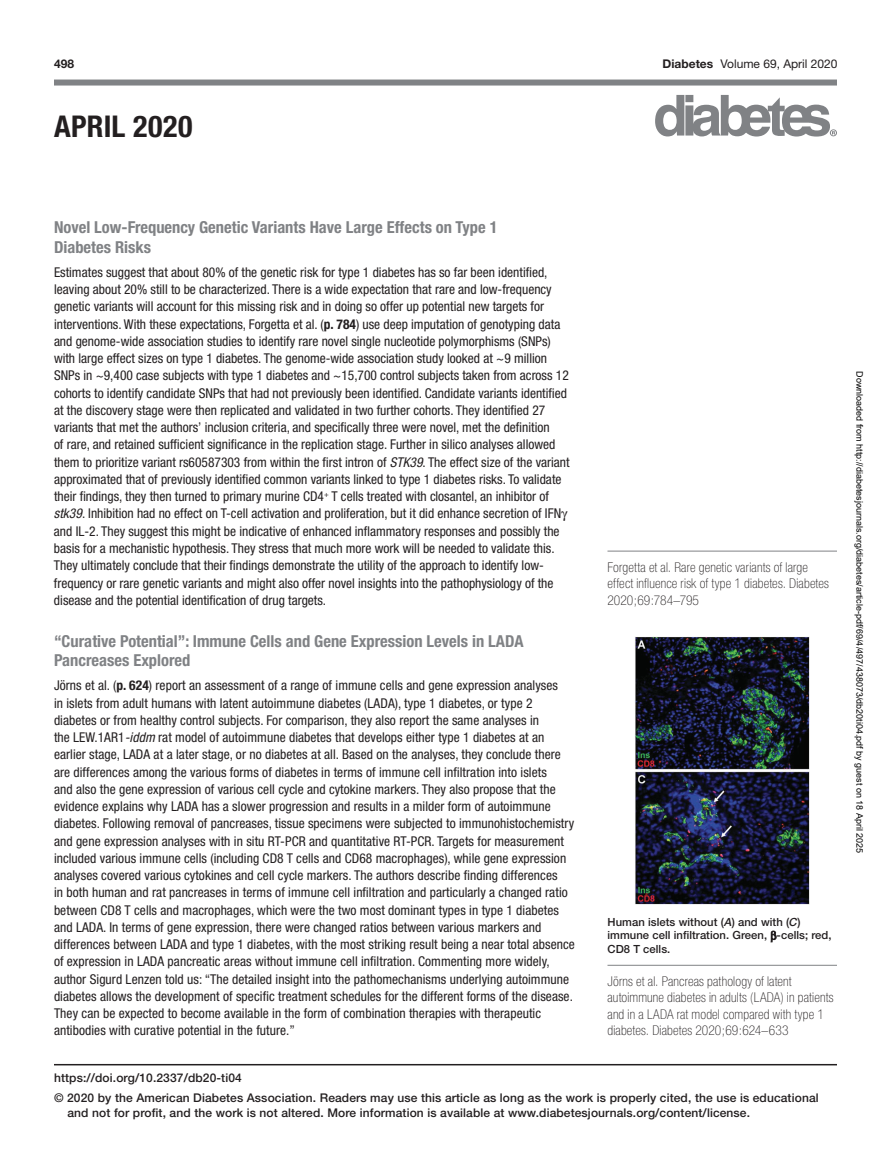
<style>
.page{position:relative;width:891px;height:1175px;background:#fff}
.page>*{position:absolute;margin:0;border:0;box-sizing:border-box;transform-origin:0 0}
.t1{font:700 condensed 30px "Helvetica Neue";letter-spacing:.015em;color:#231f20}
.t2{font:700 condensed 16.5px/19.5px "Helvetica Neue";color:#808285}
.t3{font:condensed 13.5px/17.2px "Helvetica Neue";letter-spacing:.005em;color:#231f20}
.t4{font:100 condensed 13.5px/16.5px "Helvetica Neue";letter-spacing:.01em;color:#231f20}
.t5{font:500 12px/20.4px "Helvetica Neue";letter-spacing:.01em;color:#231f20}
.t6{font:12px "Helvetica Neue LT Std";color:#231f20}
.t7{font:700 12px "Helvetica Neue LT Std";color:#231f20}
.t8{font:500 11.25px/13.5px "Helvetica Neue";letter-spacing:.005em;color:#231f20}
.t9{font:9px "Arial";color:#000}
.s1{font-weight:700}
.s2{font-style:italic}
</style>
<div class="page">
<hr style="left:608px;top:550px;width:229px;height:1px;background:#808285">
<hr style="left:608px;top:964px;width:229px;height:1px;background:#808285">
<hr style="left:54px;top:1064px;width:783px;height:1px;background:#231f20">
<div style="left:54px;top:80px;width:783px;height:6px;background:#808285"></div>
<svg style="left:655px;top:95px;width:182px;height:41px"></svg>
<img style="left:635px;top:636px;width:175px;height:268px">
<p class="t7" style="left:54px;top:59px;width:22px">498</p>
<p class="t6" style="left:663px;top:59px;width:176px"><span class="s1">Diabetes</span> Volume 69, April 2020</p>
<h1 class="t1" style="left:54px;top:115px;width:140px">APRIL 2020</h1>
<p class="t2" style="left:54px;top:219px;width:445px">Novel Low-Frequency Genetic Variants Have Large Effects on Type 1<br>Diabetes Risks</p>
<p class="t3" style="left:54px;top:264px;width:517px">Estimates suggest that about 80% of the genetic risk for type 1 diabetes has so far been identified, leaving about 20% still to be characterized. There is a wide expectation that rare and low-frequency genetic variants will account for this missing risk and in doing so offer up potential new targets for interventions. With these expectations, Forgetta et al. (<span class="s1">p. 784</span>) use deep imputation of genotyping data and genome-wide association studies to identify rare novel single nucleotide polymorphisms (SNPs) with large effect sizes on type 1 diabetes. The genome-wide association study looked at ~9 million SNPs in ~9,400 case subjects with type 1 diabetes and ~15,700 control subjects taken from across 12 cohorts to identify candidate SNPs that had not previously been identified. Candidate variants identified at the discovery stage were then replicated and validated in two further cohorts. They identified 27 variants that met the authors’ inclusion criteria, and specifically three were novel, met the definition<br>of rare, and retained sufficient significance in the replication stage. Further in silico analyses allowed them to prioritize variant rs60587303 from within the first intron of <span class="s2">STK39</span>. The effect size of the variant approximated that of previously identified common variants linked to type 1 diabetes risks. To validate their findings, they then turned to primary murine CD4<sup>+</sup> T cells treated with closantel, an inhibitor of <span class="s2">stk39</span>. Inhibition had no effect on T-cell activation and proliferation, but it did enhance secretion of IFN and IL-2. They suggest this might be indicative of enhanced inflammatory responses and possibly the basis for a mechanistic hypothesis. They stress that much more work will be needed to validate this.<br>They ultimately conclude that their findings demonstrate the utility of the approach to identify low&shy;frequency or rare genetic variants and might also offer novel insights into the pathophysiology of the disease and the potential identification of drug targets.</p>
<p class="t2" style="left:54px;top:632px;width:471px">“Curative Potential”: Immune Cells and Gene Expression Levels in LADA<br>Pancreases Explored</p>
<p class="t3" style="left:54px;top:678px;width:522px">Jörns et al. (<span class="s1">p. 624</span>) report an assessment of a range of immune cells and gene expression analyses<br>in islets from adult humans with latent autoimmune diabetes (LADA), type 1 diabetes, or type 2 diabetes or from healthy control subjects. For comparison, they also report the same analyses in<br>the LEW.1AR1<span class="s2">-iddm</span> rat model of autoimmune diabetes that develops either type 1 diabetes at an earlier stage, LADA at a later stage, or no diabetes at all. Based on the analyses, they conclude there are differences among the various forms of diabetes in terms of immune cell infiltration into islets<br>and also the gene expression of various cell cycle and cytokine markers. They also propose that the evidence explains why LADA has a slower progression and results in a milder form of autoimmune diabetes. Following removal of pancreases, tissue specimens were subjected to immunohistochemistry and gene expression analyses with in situ RT-PCR and quantitative RT-PCR. Targets for measurement included various immune cells (including CD8 T cells and CD68 macrophages), while gene expression analyses covered various cytokines and cell cycle markers. The authors describe finding differences<br>in both human and rat pancreases in terms of immune cell infiltration and particularly a changed ratio between CD8 T cells and macrophages, which were the two most dominant types in type 1 diabetes and LADA. In terms of gene expression, there were changed ratios between various markers and differences between LADA and type 1 diabetes, with the most striking result being a near total absence of expression in LADA pancreatic areas without immune cell infiltration. Commenting more widely, author Sigurd Lenzen told us: “The detailed insight into the pathomechanisms underlying autoimmune diabetes allows the development of specific treatment schedules for the different forms of the disease.<br>They can be expected to become available in the form of combination therapies with therapeutic antibodies with curative potential in the future.”</p>
<p class="t4" style="left:608px;top:560px;width:223px">Forgetta et al. Rare genetic variants of large effect influence risk of type 1 diabetes. Diabetes<br>2020;69:784–795</p>
<p class="t8" style="left:607px;top:916px;width:226px">Human islets without (<span class="s2">A</span>) and with (<span class="s2">C</span>) immune cell infiltration. Green, -cells; red,<br>CD8 T cells.</p>
<p class="t4" style="left:608px;top:974px;width:228px">Jörns et al. Pancreas pathology of latent autoimmune diabetes in adults (LADA) in patients and in a LADA rat model compared with type 1 diabetes. Diabetes 2020;69:624–633</p>
<p class="t5" style="left:54px;top:1068px;width:766px">https://doi.org/10.2337/db20-ti04<br>© 2020 by the American Diabetes Association. Readers may use this article as long as the work is properly cited, the use is educational</p>
<p class="t5" style="left:68px;top:1103px;width:684px">and not for profit, and the work is not altered. More information is available at www.diabetesjournals.org/content/license.</p>
<p class="t9" style="left:863px;top:371px;width:483px;rotate:90deg">Downloaded from http://diabetesjournals.org/diabetes/article-pdf/69/4/497/438073/db20ti04.pdf by guest on 18 April 2025</p>
</div>
